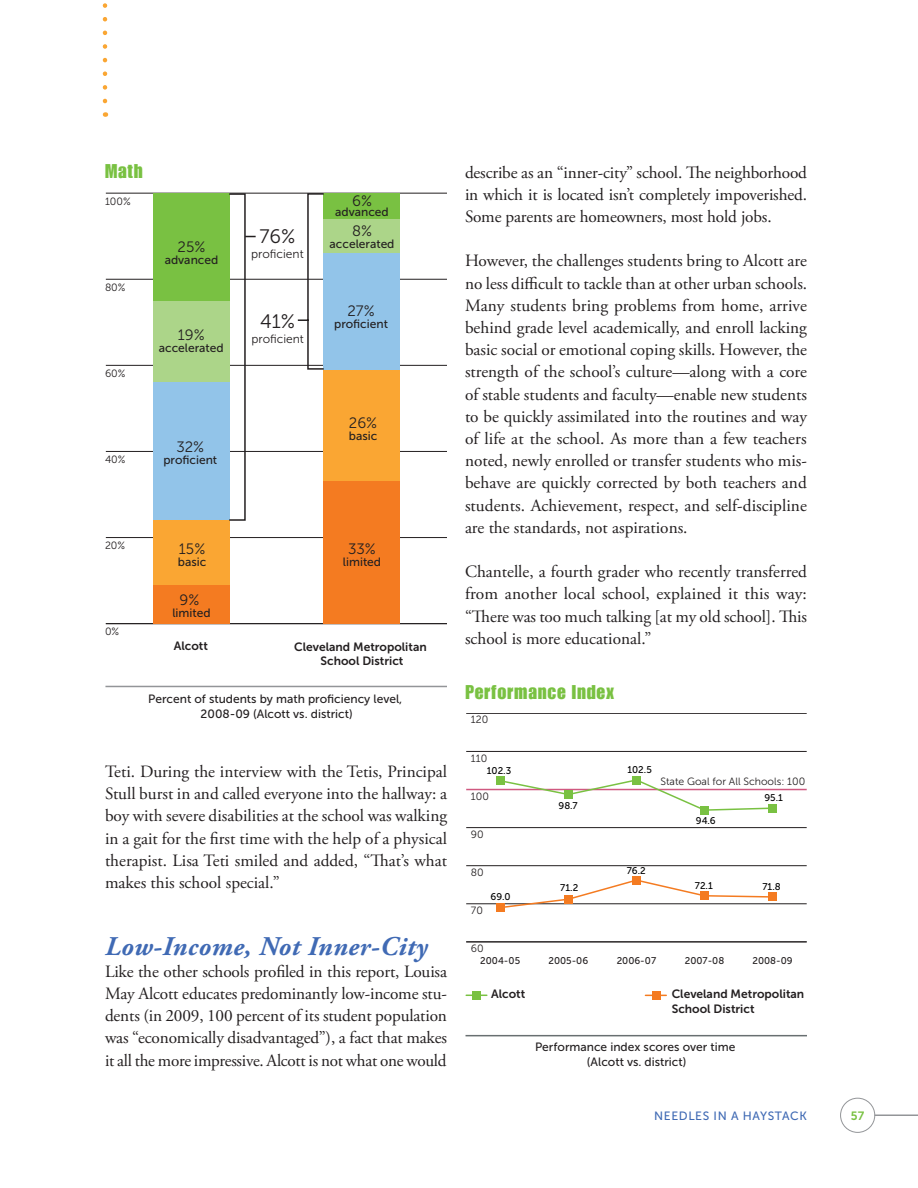
<style>
.page{position:relative;width:918px;height:1188px;background:#fff}
.page>*{position:absolute;margin:0;border:0;box-sizing:border-box;transform-origin:0 0}
.t1{font:italic 700 27px "Adobe Garamond Pro";letter-spacing:.02em;color:#406ab4}
.t2{font:19.5px "Impact";letter-spacing:.04em;color:#79c142}
.t3{font:19.5px "Museo Sans 300";color:#231f20}
.t4{font:17.25px/22.2px "Adobe Garamond Pro";letter-spacing:-.005em;color:#231f20;text-align:justify}
.t5{font:15px "Museo Sans 300";color:#231f20}
.t6{font:12px/14.4px "Museo Sans 500";color:#231f20;text-align:center}
.t7{font:12px/14.4px "Museo Sans 700";color:#231f20}
.t8{font:12px "Museo Sans 300";color:#231f20}
.t9{font:12px "Museo Sans 500";letter-spacing:.05em;color:#406ab4}
.t10{font:12px "Museo Sans 700";color:#79c142}
.t11{font:10.5px "Museo Sans 300";color:#231f20}
.t12{font:9.75px "Museo Sans 500";color:#010101}
.t13{font:9.75px "Museo Sans 500";color:#231f20}
</style>
<div class="page">
<hr style="left:875px;top:1114px;width:43px;height:2px;background:#939598">
<div style="left:840px;top:1098px;width:35px;height:35px;border:1px solid #939598;border-radius:50%"></div>
<svg style="left:103px;top:3px;width:4px;height:98px"></svg>
<hr style="left:466px;top:942px;width:341px;height:1px;background:#231f20">
<hr style="left:466px;top:904px;width:341px;height:1px;background:#231f20">
<hr style="left:466px;top:865px;width:341px;height:1px;background:#231f20">
<hr style="left:466px;top:827px;width:341px;height:1px;background:#231f20">
<hr style="left:466px;top:789px;width:341px;height:1px;background:#d05880">
<hr style="left:466px;top:751px;width:341px;height:1px;background:#231f20">
<hr style="left:466px;top:713px;width:341px;height:1px;background:#231f20">
<svg style="left:465px;top:780px;width:309px;height:217px"></svg>
<div style="left:652px;top:991px;width:9px;height:9px;background:#f47b21"></div>
<div style="left:496px;top:903px;width:9px;height:9px;background:#f47b21"></div>
<div style="left:564px;top:895px;width:9px;height:9px;background:#f47b21"></div>
<div style="left:632px;top:876px;width:9px;height:9px;background:#f47b21"></div>
<div style="left:700px;top:891px;width:9px;height:9px;background:#f47b21"></div>
<div style="left:768px;top:892px;width:9px;height:9px;background:#f47b21"></div>
<div style="left:472px;top:991px;width:9px;height:9px;background:#79c142"></div>
<div style="left:496px;top:776px;width:9px;height:9px;background:#79c142"></div>
<div style="left:564px;top:790px;width:9px;height:9px;background:#79c142"></div>
<div style="left:632px;top:776px;width:9px;height:9px;background:#79c142"></div>
<div style="left:700px;top:806px;width:9px;height:9px;background:#79c142"></div>
<div style="left:768px;top:804px;width:9px;height:9px;background:#79c142"></div>
<hr style="left:466px;top:1035px;width:341px;height:1px;background:#686f71">
<hr style="left:106px;top:623px;width:341px;height:1px;background:#231f20">
<hr style="left:106px;top:537px;width:341px;height:1px;background:#231f20">
<hr style="left:106px;top:451px;width:341px;height:1px;background:#231f20">
<hr style="left:106px;top:365px;width:341px;height:1px;background:#231f20">
<hr style="left:106px;top:279px;width:341px;height:1px;background:#231f20">
<hr style="left:106px;top:193px;width:341px;height:1px;background:#231f20">
<div style="left:153px;top:193px;width:77px;height:108px;background:#79c142"></div>
<div style="left:323px;top:193px;width:77px;height:26px;background:#79c142"></div>
<div style="left:153px;top:301px;width:77px;height:82px;background:#acd589"></div>
<div style="left:323px;top:219px;width:77px;height:34px;background:#acd589"></div>
<div style="left:153px;top:383px;width:77px;height:137px;background:#92c4e9"></div>
<div style="left:323px;top:253px;width:77px;height:117px;background:#92c4e9"></div>
<div style="left:153px;top:520px;width:77px;height:65px;background:#faa633"></div>
<div style="left:323px;top:370px;width:77px;height:112px;background:#faa633"></div>
<div style="left:153px;top:585px;width:77px;height:39px;background:#f47b21"></div>
<div style="left:323px;top:482px;width:77px;height:142px;background:#f47b21"></div>
<svg style="left:244px;top:193px;width:80px;height:177px"></svg>
<hr style="left:105px;top:686px;width:342px;height:1px;background:#939598">
<p class="t2" style="left:105px;top:159px;width:39px">Math</p>
<p class="t11" style="left:105px;top:195px;width:27px">100%</p>
<p class="t11" style="left:105px;top:282px;width:22px">80%</p>
<p class="t11" style="left:105px;top:368px;width:22px">60%</p>
<p class="t5" style="left:178px;top:239px;width:29px">25%</p>
<p class="t6" style="left:165px;top:253px;width:55px">advanced</p>
<p class="t5" style="left:178px;top:327px;width:28px">19%</p>
<p class="t6" style="left:159px;top:341px;width:66px">accelerated</p>
<p class="t11" style="left:105px;top:454px;width:22px">40%</p>
<p class="t5" style="left:176px;top:439px;width:29px">32%</p>
<p class="t6" style="left:163px;top:453px;width:55px">proficient</p>
<p class="t3" style="left:259px;top:226px;width:37px">76%</p>
<p class="t8" style="left:251px;top:247px;width:54px">proficient</p>
<p class="t3" style="left:260px;top:311px;width:36px">41%</p>
<p class="t8" style="left:251px;top:332px;width:54px">proficient</p>
<p class="t5" style="left:352px;top:193px;width:21px">6%</p>
<p class="t6" style="left:335px;top:205px;width:55px">advanced</p>
<p class="t5" style="left:352px;top:223px;width:21px">8%</p>
<p class="t6" style="left:330px;top:236px;width:66px">accelerated</p>
<p class="t5" style="left:347px;top:302px;width:29px">27%</p>
<p class="t6" style="left:334px;top:316px;width:55px">proficient</p>
<p class="t5" style="left:349px;top:415px;width:30px">26%</p>
<p class="t6" style="left:349px;top:429px;width:30px">basic</p>
<p class="t11" style="left:105px;top:540px;width:22px">20%</p>
<p class="t11" style="left:105px;top:626px;width:16px">0%</p>
<p class="t5" style="left:179px;top:541px;width:28px">15%</p>
<p class="t6" style="left:178px;top:555px;width:30px">basic</p>
<p class="t5" style="left:180px;top:592px;width:21px">9%</p>
<p class="t6" style="left:172px;top:606px;width:40px">limited</p>
<p class="t5" style="left:348px;top:541px;width:29px">33%</p>
<p class="t6" style="left:343px;top:555px;width:40px">limited</p>
<p class="t7" style="left:174px;top:639px;width:36px">Alcott</p>
<p class="t7" style="left:294px;top:639px;width:134px;text-align:center">Cleveland Metropolitan<br>School District</p>
<p class="t6" style="left:148px;top:692px;width:256px">Percent of students by math proficiency level,<br>2008-09 (Alcott vs. district)</p>
<p class="t4" style="left:105px;top:761px;width:344px">Teti. During the interview with the Tetis, Principal Stull burst in and called everyone into the hallway: a boy with severe disabilities at the school was walking in a gait for the first time with the help of a physical therapist. Lisa Teti smiled and added, “That’s what makes this school special.”</p>
<h1 class="t1" style="left:105px;top:930px;width:324px">Low-Income, Not Inner-City</h1>
<p class="t4" style="left:105px;top:961px;width:344px">Like the other schools profiled in this report, Louisa May Alcott educates predominantly low-income stu&shy;dents (in 2009, 100 percent of its student population was “economically disadvantaged”), a fact that makes it all the more impressive. Alcott is not what one would</p>
<p class="t4" style="left:465px;top:162px;width:344px">describe as an “inner-city” school. The neighborhood in which it is located isn’t completely impoverished.<br>Some parents are homeowners, most hold jobs.</p>
<p class="t4" style="left:465px;top:250px;width:344px">However, the challenges students bring to Alcott are no less difficult to tackle than at other urban schools.<br>Many students bring problems from home, arrive behind grade level academically, and enroll lacking basic social or emotional coping skills. However, the strength of the school’s culture—along with a core of stable students and faculty—enable new students to be quickly assimilated into the routines and way of life at the school. As more than a few teachers noted, newly enrolled or transfer students who mis&shy;behave are quickly corrected by both teachers and students. Achievement, respect, and self-discipline are the standards, not aspirations.</p>
<p class="t4" style="left:465px;top:561px;width:344px">Chantelle, a fourth grader who recently transferred from another local school, explained it this way: “There was too much talking [at my old school]. This school is more educational.”</p>
<p class="t2" style="left:465px;top:680px;width:150px">Performance Index</p>
<p class="t11" style="left:471px;top:714px;width:19px">120</p>
<p class="t11" style="left:471px;top:752px;width:18px">110</p>
<p class="t12" style="left:487px;top:765px;width:26px">102.3</p>
<p class="t11" style="left:471px;top:790px;width:20px">100</p>
<p class="t11" style="left:471px;top:828px;width:14px">90</p>
<p class="t11" style="left:471px;top:867px;width:14px">80</p>
<p class="t11" style="left:471px;top:905px;width:14px">70</p>
<p class="t12" style="left:491px;top:892px;width:21px">69.0</p>
<p class="t11" style="left:471px;top:943px;width:14px">60</p>
<p class="t12" style="left:559px;top:800px;width:21px">98.7</p>
<p class="t12" style="left:560px;top:882px;width:19px">71.2</p>
<p class="t12" style="left:627px;top:765px;width:26px">102.5</p>
<p class="t11" style="left:660px;top:776px;width:146px">State Goal for All Schools: 100</p>
<p class="t12" style="left:696px;top:815px;width:21px">94.6</p>
<p class="t12" style="left:764px;top:792px;width:20px">95.1</p>
<p class="t12" style="left:627px;top:865px;width:21px">76.2</p>
<p class="t12" style="left:695px;top:880px;width:19px">72.1</p>
<p class="t12" style="left:762px;top:881px;width:20px">71.8</p>
<p class="t13" style="left:480px;top:955px;width:41px">2004-05</p>
<p class="t13" style="left:548px;top:955px;width:41px">2005-06</p>
<p class="t13" style="left:617px;top:955px;width:41px">2006-07</p>
<p class="t13" style="left:685px;top:955px;width:41px">2007-08</p>
<p class="t13" style="left:753px;top:955px;width:42px">2008-09</p>
<p class="t7" style="left:491px;top:987px;width:36px">Alcott</p>
<p class="t7" style="left:672px;top:987px;width:134px">Cleveland Metropolitan<br>School District</p>
<p class="t6" style="left:535px;top:1040px;width:202px">Performance index scores over time (Alcott vs. district)</p>
<p class="t9" style="left:654px;top:1109px;width:9px">Need</p>
<p class="t9" style="left:688px;top:1109px;width:119px">les i n a Haystack</p>
<p class="t10" style="left:851px;top:1109px;width:15px">57</p>
</div>
